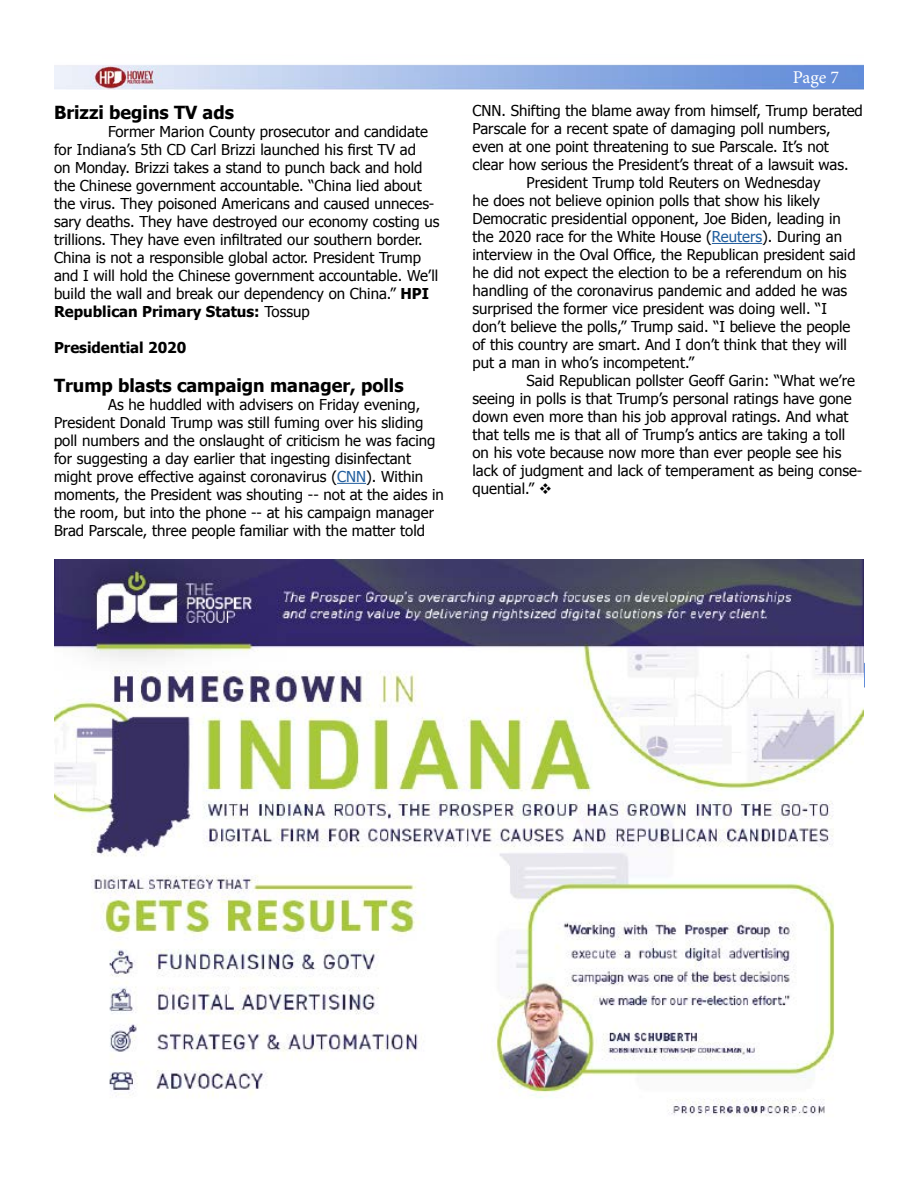
<style>
.page{position:relative;width:918px;height:1188px;background:#fff}
.page>*{position:absolute;margin:0;border:0;box-sizing:border-box;transform-origin:0 0}
.t1{font:700 18px "Tahoma";color:#000}
.t2{font:18px "Minion Pro";color:#fff}
.t3{font:15px/18px "Tahoma";color:#000}
.t4{font:700 15px "Tahoma";color:#000}
.s1{font-weight:700}
.s2{color:#215e9e}
</style>
<div class="page">
<img style="left:54px;top:64px;width:810px;height:26px">
<img style="left:54px;top:559px;width:810px;height:558px">
<svg style="left:337px;top:483px;width:29px;height:1px"></svg>
<hr style="left:712px;top:243px;width:50px;height:1px;background:#215e9e">
<p class="t1" style="left:54px;top:99px;width:181px">Brizzi begins TV ads</p>
<p class="t3" style="left:54px;top:121px;width:387px;text-indent:54px">Former Marion County prosecutor and candidate for Indiana’s 5th CD Carl Brizzi launched his first TV ad<br>on Monday. Brizzi takes a stand to punch back and hold the Chinese government accountable. “China lied about the virus. They poisoned Americans and caused unneces&shy;sary deaths. They have destroyed our economy costing us trillions. They have even infiltrated our southern border.<br>China is not a responsible global actor. President Trump and I will hold the Chinese government accountable. We’ll build the wall and break our dependency on China.” <span class="s1">HPI Republican Primary Status:</span> Tossup</p>
<p class="t4" style="left:54px;top:337px;width:134px">Presidential 2020</p>
<p class="t1" style="left:54px;top:373px;width:351px">Trump blasts campaign manager, polls</p>
<p class="t3" style="left:54px;top:395px;width:391px;text-indent:54px">As he huddled with advisers on Friday evening, President Donald Trump was still fuming over his sliding poll numbers and the onslaught of criticism he was facing for suggesting a day earlier that ingesting disinfectant might prove effective against coronavirus (<span class="s2">CNN</span>). Within moments, the President was shouting -- not at the aides in the room, but into the phone -- at his campaign manager Brad Parscale, three people familiar with the matter told</p>
<p class="t2" style="left:793px;top:65px;width:48px">Page 7</p>
<p class="t3" style="left:472px;top:101px;width:392px">CNN. Shifting the blame away from himself, Trump berated</p>
<p class="t3" style="left:472px;top:119px;width:360px">Parscale for a recent spate of damaging poll numbers,</p>
<p class="t3" style="left:472px;top:137px;width:358px">even at one point threatening to sue Parscale. It’s not</p>
<p class="t3" style="left:472px;top:155px;width:378px">clear how serious the President’s threat of a lawsuit was.</p>
<p class="t3" style="left:526px;top:173px;width:295px">President Trump told Reuters on Wednesday</p>
<p class="t3" style="left:472px;top:191px;width:349px">he does not believe opinion polls that show his likely</p>
<p class="t3" style="left:472px;top:209px;width:370px">Democratic presidential opponent, Joe Biden, leading in</p>
<p class="t3" style="left:472px;top:227px;width:371px">the 2020 race for the White House (<span class="s2">Reuters</span>). During an</p>
<p class="t3" style="left:472px;top:245px;width:385px">interview in the Oval Office, the Republican president said</p>
<p class="t3" style="left:472px;top:263px;width:376px">he did not expect the election to be a referendum on his</p>
<p class="t3" style="left:472px;top:281px;width:376px">handling of the coronavirus pandemic and added he was</p>
<p class="t3" style="left:472px;top:299px;width:356px">surprised the former vice president was doing well. “I</p>
<p class="t3" style="left:472px;top:317px;width:379px">don’t believe the polls,” Trump said. “I believe the people</p>
<p class="t3" style="left:472px;top:335px;width:376px">of this country are smart. And I don’t think that they will</p>
<p class="t3" style="left:472px;top:353px;width:223px">put a man in who’s incompetent.”</p>
<p class="t3" style="left:526px;top:371px;width:330px">Said Republican pollster Geoff Garin: “What we’re</p>
<p class="t3" style="left:472px;top:389px;width:381px">seeing in polls is that Trump’s personal ratings have gone</p>
<p class="t3" style="left:472px;top:407px;width:378px">down even more than his job approval ratings. And what</p>
<p class="t3" style="left:472px;top:425px;width:374px">that tells me is that all of Trump’s antics are taking a toll</p>
<p class="t3" style="left:472px;top:443px;width:370px">on his vote because now more than ever people see his</p>
<p class="t3" style="left:472px;top:461px;width:391px">lack of judgment and lack of temperament as being conse-</p>
<p class="t3" style="left:472px;top:479px;width:81px">quential.” ❖</p>
</div>
